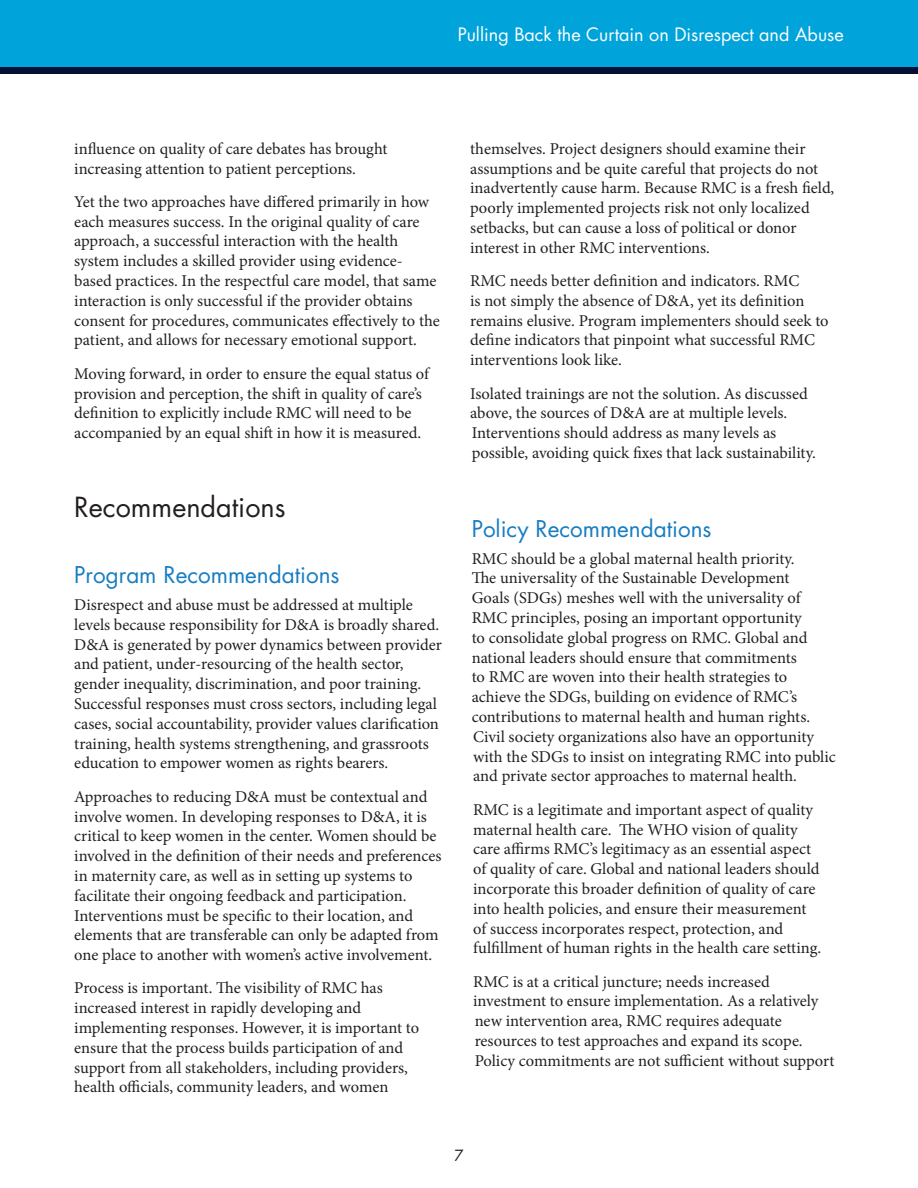
<style>
.page{position:relative;width:918px;height:1188px;background:#fff}
.page>*{position:absolute;margin:0;border:0;box-sizing:border-box;transform-origin:0 0}
.Heading_1{font:27px "Futura Std";color:#231f20}
.Heading_2{font:22.5px "Futura Std";color:#177dc2}
.t1{font:18px "Futura Std";color:#fff}
.Body{font:16.5px/19.8px "Minion Pro";color:#231f20}
.Callout_Box{font:15px "Futura Std";color:#231f20}
</style>
<div class="page">
<div style="left:0;top:0;width:918px;height:68px;background:#00a4db"></div>
<div style="left:0;top:68px;width:918px;height:6px;background:#041135"></div>
<p class="t1" style="left:458px;top:23px;width:388px">Pulling Back the Curtain on Disrespect and Abuse</p>
<p class="Body" style="left:74px;top:139px;width:315px">influence on quality of care debates has brought increasing attention to patient perceptions.</p>
<p class="Body" style="left:74px;top:192px;width:367px">Yet the two approaches have differed primarily in how each measures success. In the original quality of care approach, a successful interaction with the health system includes a skilled provider using evidence&shy;based practices. In the respectful care model, that same interaction is only successful if the provider obtains consent for procedures, communicates effectively to the patient, and allows for necessary emotional support.</p>
<p class="Body" style="left:74px;top:364px;width:356px">Moving forward, in order to ensure the equal status of provision and perception, the shift in quality of care’s definition to explicitly include RMC will need to be accompanied by an equal shift in how it is measured.</p>
<p class="Heading_1" style="left:74px;top:490px;width:213px">Recommendations</p>
<p class="Heading_2" style="left:74px;top:561px;width:267px">Program Recommendations</p>
<p class="Body" style="left:74px;top:595px;width:369px">Disrespect and abuse must be addressed at multiple levels because responsibility for D&amp;A is broadly shared.<br>D&amp;A is generated by power dynamics between provider and patient, under-resourcing of the health sector, gender inequality, discrimination, and poor training.<br>Successful responses must cross sectors, including legal cases, social accountability, provider values clarification training, health systems strengthening, and grassroots education to empower women as rights bearers.</p>
<p class="Body" style="left:74px;top:787px;width:369px">Approaches to reducing D&amp;A must be contextual and involve women. In developing responses to D&amp;A, it is critical to keep women in the center. Women should be involved in the definition of their needs and preferences in maternity care, as well as in setting up systems to facilitate their ongoing feedback and participation.<br>Interventions must be specific to their location, and elements that are transferable can only be adapted from one place to another with women’s active involvement.</p>
<p class="Body" style="left:74px;top:978px;width:346px">Process is important. The visibility of RMC has increased interest in rapidly developing and implementing responses. However, it is important to ensure that the process builds participation of and support from all stakeholders, including providers, health officials, community leaders, and women</p>
<p class="Body" style="left:470px;top:139px;width:366px">themselves. Project designers should examine their assumptions and be quite careful that projects do not inadvertently cause harm. Because RMC is a fresh field, poorly implemented projects risk not only localized setbacks, but can cause a loss of political or donor interest in other RMC interventions.</p>
<p class="Body" style="left:470px;top:271px;width:360px">RMC needs better definition and indicators. RMC<br>is not simply the absence of D&amp;A, yet its definition remains elusive. Program implementers should seek to define indicators that pinpoint what successful RMC interventions look like.</p>
<p class="Body" style="left:470px;top:383px;width:347px">Isolated trainings are not the solution. As discussed above, the sources of D&amp;A are at multiple levels.<br>Interventions should address as many levels as possible, avoiding quick fixes that lack sustainability.</p>
<p class="Heading_2" style="left:472px;top:515px;width:241px">Policy Recommendations</p>
<p class="Body" style="left:472px;top:549px;width:366px">RMC should be a global maternal health priority.<br>The universality of the Sustainable Development<br>Goals (SDGs) meshes well with the universality of RMC principles, posing an important opportunity<br>to consolidate global progress on RMC. Global and national leaders should ensure that commitments<br>to RMC are woven into their health strategies to achieve the SDGs, building on evidence of RMC’s contributions to maternal health and human rights.<br>Civil society organizations also have an opportunity with the SDGs to insist on integrating RMC into public and private sector approaches to maternal health.</p>
<p class="Body" style="left:473px;top:800px;width:350px">RMC is a legitimate and important aspect of quality maternal health care. The WHO vision of quality care affirms RMC’s legitimacy as an essential aspect of quality of care. Global and national leaders should incorporate this broader definition of quality of care into health policies, and ensure their measurement of success incorporates respect, protection, and fulfillment of human rights in the health care setting.</p>
<p class="Body" style="left:473px;top:972px;width:363px">RMC is at a critical juncture; needs increased investment to ensure implementation. As a relatively new intervention area, RMC requires adequate resources to test approaches and expand its scope.<br>Policy commitments are not sufficient without support</p>
<p class="Callout_Box" style="left:454px;top:1146px;width:11px">7</p>
</div>
